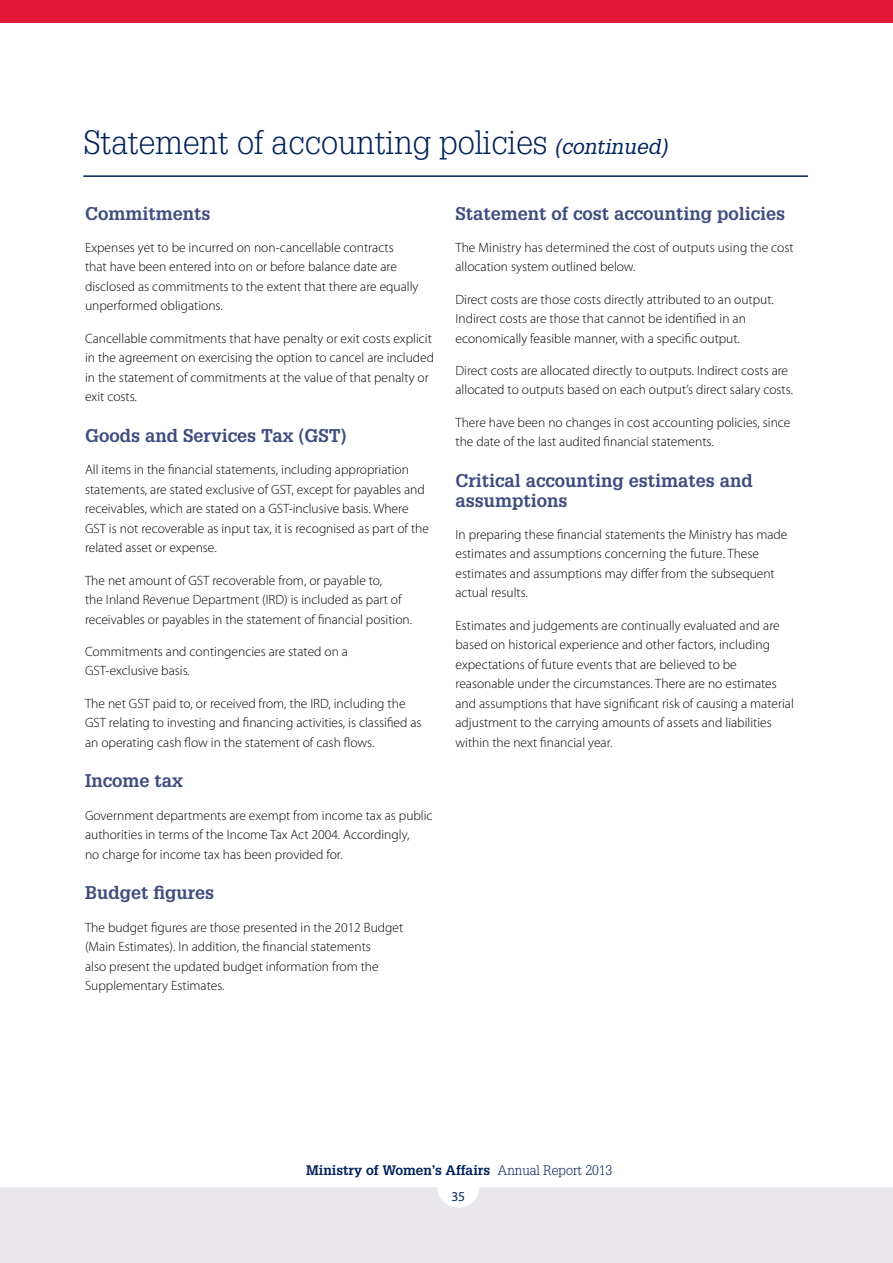
<style>
.page{position:relative;width:893px;height:1263px;background:#fff}
.page>*{position:absolute;margin:0;border:0;box-sizing:border-box;transform-origin:0 0}
.t1{font:300 33px "Glypha";color:#00215b}
.t2{font:700 18px/19.5px "Glypha";color:#3e4d7f}
.t3{font:300 13.5px/19.5px "Myriad Pro";color:#000}
.t4{font:700 13.5px "Glypha";color:#00215b}
.t5{font:13.5px "Myriad Pro";color:#00215b}
.s1{font-weight:400;font-style:italic;font-size:21px}
.s2{font-weight:300}
</style>
<div class="page">
<div style="left:0;top:1187px;width:893px;height:76px;background:#eae8ed"></div>
<svg style="left:437px;top:1187px;width:42px;height:20px"></svg>
<div style="left:0;top:0;width:893px;height:22px;background:#e31837"></div>
<hr style="left:83px;top:175px;width:725px;height:2px;background:#00215b">
<h1 class="t1" style="left:83px;top:124px;width:586px">Statement of accounting policies <span class="s1">(continued)</span></h1>
<h2 class="t2" style="left:85px;top:203px;width:127px">Commitments</h2>
<p class="t3" style="left:85px;top:238px;width:335px">Expenses yet to be incurred on non-cancellable contracts that have been entered into on or before balance date are disclosed as commitments to the extent that there are equally unperformed obligations.</p>
<p class="t3" style="left:85px;top:328px;width:351px">Cancellable commitments that have penalty or exit costs explicit in the agreement on exercising the option to cancel are included in the statement of commitments at the value of that penalty or exit costs.</p>
<h2 class="t2" style="left:85px;top:425px;width:263px">Goods and Services Tax (GST)</h2>
<p class="t3" style="left:85px;top:460px;width:345px">All items in the financial statements, including appropriation statements, are stated exclusive of GST, except for payables and receivables, which are stated on a GST-inclusive basis. Where GST is not recoverable as input tax, it is recognised as part of the related asset or expense.</p>
<p class="t3" style="left:85px;top:570px;width:329px">The net amount of GST recoverable from, or payable to,<br>the Inland Revenue Department (IRD) is included as part of receivables or payables in the statement of financial position.</p>
<p class="t3" style="left:85px;top:641px;width:264px">Commitments and contingencies are stated on a<br>GST-exclusive basis.</p>
<p class="t3" style="left:85px;top:693px;width:338px">The net GST paid to, or received from, the IRD, including the<br>GST relating to investing and financing activities, is classified as an operating cash flow in the statement of cash flows.</p>
<h2 class="t2" style="left:85px;top:771px;width:99px">Income tax</h2>
<p class="t3" style="left:85px;top:805px;width:349px">Government departments are exempt from income tax as public authorities in terms of the Income Tax Act 2004. Accordingly,<br>no charge for income tax has been provided for.</p>
<h2 class="t2" style="left:85px;top:883px;width:131px">Budget figures</h2>
<p class="t3" style="left:85px;top:917px;width:320px">The budget figures are those presented in the 2012 Budget (Main Estimates). In addition, the financial statements<br>also present the updated budget information from the Supplementary Estimates.</p>
<h2 class="t2" style="left:455px;top:203px;width:331px">Statement of cost accounting policies</h2>
<p class="t3" style="left:455px;top:238px;width:340px">The Ministry has determined the cost of outputs using the cost allocation system outlined below.</p>
<p class="t3" style="left:455px;top:289px;width:320px">Direct costs are those costs directly attributed to an output.<br>Indirect costs are those that cannot be identified in an economically feasible manner, with a specific output.</p>
<p class="t3" style="left:455px;top:361px;width:339px">Direct costs are allocated directly to outputs. Indirect costs are allocated to outputs based on each output’s direct salary costs.</p>
<p class="t3" style="left:455px;top:412px;width:336px">There have been no changes in cost accounting policies, since the date of the last audited financial statements.</p>
<h2 class="t2" style="left:455px;top:470px;width:299px">Critical accounting estimates and assumptions</h2>
<p class="t3" style="left:455px;top:524px;width:333px">In preparing these financial statements the Ministry has made estimates and assumptions concerning the future. These estimates and assumptions may differ from the subsequent actual results.</p>
<p class="t3" style="left:455px;top:615px;width:340px">Estimates and judgements are continually evaluated and are based on historical experience and other factors, including expectations of future events that are believed to be reasonable under the circumstances. There are no estimates and assumptions that have significant risk of causing a material adjustment to the carrying amounts of assets and liabilities within the next financial year.</p>
<p class="t4" style="left:306px;top:1161px;width:308px">Ministry of Women’s Affairs <span class="s2">Annual Report 2013</span></p>
<p class="t5" style="left:451px;top:1188px;width:15px">35</p>
</div>
